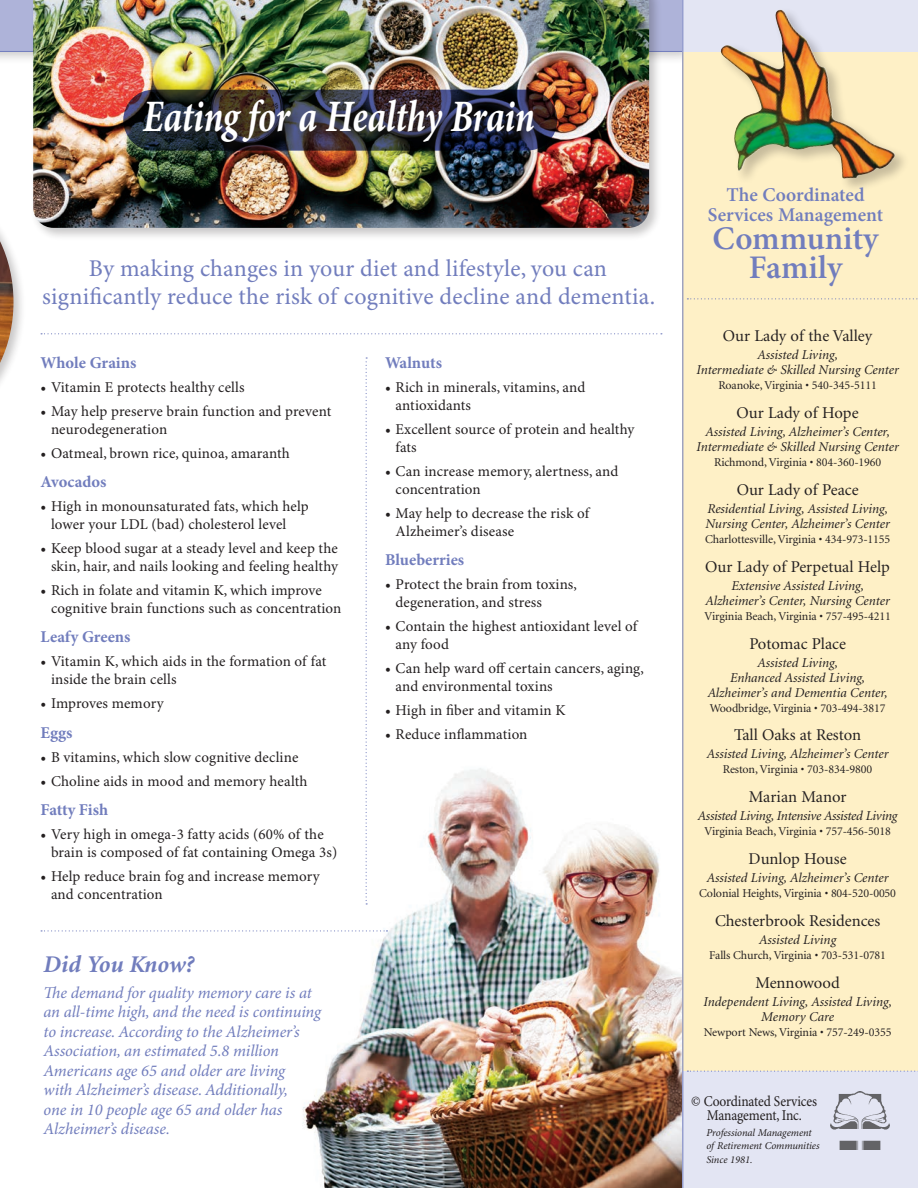
<style>
.page{position:relative;width:918px;height:1188px;background:#fff}
.page>*{position:absolute;margin:0;border:0;box-sizing:border-box;transform-origin:0 0}
.Headline{font:italic 700 45px "Minion Pro";letter-spacing:-.01em;color:#fff;scale:.8 1}
.t1{font:600 33px/28.5px "Minion Pro";color:#717dbd;text-align:center}
.BODY_TEXT-MINION{font:24px/28.5px "Minion Pro";letter-spacing:.01em;color:#717dbd;text-align:center}
.t2{font:italic 700 24px "Minion";letter-spacing:-.005em;color:#717dbd}
.t3{font:600 19.5px/19.5px "Minion Pro";color:#717dbd;text-align:center}
.BODY_TEXT-MINION-2{font:italic 16.5px/19.5px "Minion Pro";letter-spacing:-.005em;color:#717dbd}
.bar_1_of_3{font:16.5px "Minion";color:#231f20}
.Small_Text_Header{font:700 16.5px "Minion Pro";color:#717dbd}
.Small_text_Bullet_li{font:15px/18px "Minion Pro";letter-spacing:.005em;color:#231f20}
.Small_text_Bullet_li-2{font:15px/13.5px "Minion Pro";letter-spacing:-.015em;color:#231f20;text-align:center;scale:.9 1}
.bar_2_of_3{font:italic 13.5px/15px "Minion";color:#231f20;text-align:center}
.bar_2_of_3-2{font:italic 13.5px "Minion";letter-spacing:-.02em;color:#231f20}
.bar_3_of_3{font:12px "Minion";letter-spacing:-.01em;color:#231f20}
.t4{font:italic 10.5px/13.5px "Minion Pro";letter-spacing:-.01em;color:#231f20}
</style>
<div class="page">
<img style="left:302px;top:710px;width:380px;height:478px">
<div style="left:0;top:0;width:683px;height:51px;background:#aeb3d9"></div>
<hr style="left:0;top:51px;width:918px;height:1px;background:#717dbd">
<div style="left:683px;top:50px;width:235px;height:1022px;background:#fef0c6"></div>
<div style="left:683px;top:0;width:235px;height:51px;background:#e3e5f3"></div>
<div style="left:683px;top:1071px;width:235px;height:117px;background:#e3e5f3"></div>
<svg style="left:687px;top:298px;width:231px;height:1px"></svg>
<svg style="left:687px;top:1071px;width:231px;height:1px"></svg>
<hr style="left:682px;top:0;width:1px;height:1188px;background:#717dbd">
<div style="left:718px;top:7px;width:192px;height:186px;background:#231f20;opacity:.25"></div>
<img style="left:719px;top:10px;width:178px;height:169px">
<img style="left:830px;top:1092px;width:59px;height:58px">
<div style="left:30px;top:0;width:632px;height:241px;background:#231f20;opacity:.25"></div>
<img style="left:33px;top:0;width:616px;height:228px">
<svg style="left:123px;top:90px;width:434px;height:61px;background:#2f2d35"></svg>
<div style="left:141px;top:98px;width:405px;height:57px;background:#231f20;opacity:.75"></div>
<svg style="left:41px;top:333px;width:621px;height:1px"></svg>
<svg style="left:41px;top:930px;width:347px;height:2px"></svg>
<div style="left:0;top:182px;width:26px;height:250px;background:#231f20;opacity:.25"></div>
<img style="left:0;top:241px;width:14px;height:122px">
<svg style="left:366px;top:357px;width:1px;height:547px"></svg>
<p class="Headline" style="left:143px;top:90px;width:492px">Eating for a Healthy Brain</p>
<p class="BODY_TEXT-MINION" style="left:42px;top:255px;width:614px">By making changes in your diet and lifestyle, you can significantly reduce the risk of cognitive decline and dementia.</p>
<p class="Small_Text_Header" style="left:40px;top:351px;width:97px">Whole Grains</p>
<p class="Small_text_Bullet_li" style="left:40px;top:379px;width:206px">• Vitamin E protects healthy cells</p>
<p class="Small_text_Bullet_li" style="left:51px;top:403px;width:282px;text-indent:-10px">• May help preserve brain function and prevent neurodegeneration</p>
<p class="Small_text_Bullet_li" style="left:40px;top:445px;width:251px">• Oatmeal, brown rice, quinoa, amaranth</p>
<p class="Small_Text_Header" style="left:40px;top:470px;width:68px">Avocados</p>
<p class="Small_text_Bullet_li" style="left:51px;top:498px;width:259px;text-indent:-10px">• High in monounsaturated fats, which help lower your LDL (bad) cholesterol level</p>
<p class="Small_text_Bullet_li" style="left:40px;top:540px;width:299px;text-align:right">• Keep blood sugar at a steady level and keep the skin, hair, and nails looking and feeling healthy</p>
<p class="Small_text_Bullet_li" style="left:51px;top:582px;width:292px;text-indent:-10px">• Rich in folate and vitamin K, which improve cognitive brain functions such as concentration</p>
<p class="Small_Text_Header" style="left:40px;top:626px;width:92px">Leafy Greens</p>
<p class="Small_text_Bullet_li" style="left:51px;top:653px;width:277px;text-indent:-10px">• Vitamin K, which aids in the formation of fat inside the brain cells</p>
<p class="Small_text_Bullet_li" style="left:40px;top:695px;width:125px">• Improves memory</p>
<p class="Small_Text_Header" style="left:40px;top:721px;width:34px">Eggs</p>
<p class="Small_text_Bullet_li" style="left:40px;top:749px;width:259px">• B vitamins, which slow cognitive decline</p>
<p class="Small_text_Bullet_li" style="left:40px;top:773px;width:269px">• Choline aids in mood and memory health</p>
<p class="Small_Text_Header" style="left:40px;top:798px;width:69px">Fatty Fish</p>
<p class="Small_text_Bullet_li" style="left:51px;top:826px;width:288px;text-indent:-10px">• Very high in omega-3 fatty acids (60% of the brain is composed of fat containing Omega 3s)</p>
<p class="Small_text_Bullet_li" style="left:51px;top:868px;width:270px;text-indent:-10px">• Help reduce brain fog and increase memory and concentration</p>
<p class="t2" style="left:44px;top:952px;width:152px">Did You Know?</p>
<p class="BODY_TEXT-MINION-2" style="left:44px;top:983px;width:279px">The demand for quality memory care is at an all-time high, and the need is continuing to increase. According to the Alzheimer’s Association, an estimated 5.8 million Americans age 65 and older are living<br>with Alzheimer’s disease. Additionally,<br>one in 10 people age 65 and older has Alzheimer’s disease.</p>
<p class="Small_Text_Header" style="left:385px;top:351px;width:59px">Walnuts</p>
<p class="Small_text_Bullet_li" style="left:396px;top:379px;width:191px;text-indent:-10px">• Rich in minerals, vitamins, and antioxidants</p>
<p class="Small_text_Bullet_li" style="left:396px;top:421px;width:240px;text-indent:-10px">• Excellent source of protein and healthy fats</p>
<p class="Small_text_Bullet_li" style="left:396px;top:463px;width:224px;text-indent:-10px">• Can increase memory, alertness, and concentration</p>
<p class="Small_text_Bullet_li" style="left:396px;top:505px;width:195px;text-indent:-10px">• May help to decrease the risk of<br>Alzheimer’s disease</p>
<p class="Small_Text_Header" style="left:385px;top:548px;width:81px">Blueberries</p>
<p class="Small_text_Bullet_li" style="left:396px;top:576px;width:183px;text-indent:-10px">• Protect the brain from toxins, degeneration, and stress</p>
<p class="Small_text_Bullet_li" style="left:396px;top:618px;width:243px;text-indent:-10px">• Contain the highest antioxidant level of any food</p>
<p class="Small_text_Bullet_li" style="left:396px;top:660px;width:250px;text-indent:-10px">• Can help ward off certain cancers, aging, and environmental toxins</p>
<p class="Small_text_Bullet_li" style="left:385px;top:702px;width:182px">• High in fiber and vitamin K</p>
<p class="Small_text_Bullet_li" style="left:385px;top:726px;width:144px">• Reduce inflammation</p>
<p class="t3" style="left:708px;top:186px;width:177px">The Coordinated<br>Services Management</p>
<p class="t1" style="left:713px;top:226px;width:167px">Community<br>Family</p>
<p class="bar_1_of_3" style="left:723px;top:328px;width:151px">Our Lady of the Valley</p>
<p class="bar_2_of_3" style="left:696px;top:348px;width:204px">Assisted Living,<br>Intermediate &amp; Skilled Nursing Center</p>
<p class="bar_3_of_3" style="left:718px;top:380px;width:160px">Roanoke, Virginia • 540-345-5111</p>
<p class="bar_1_of_3" style="left:737px;top:405px;width:124px">Our Lady of Hope</p>
<p class="bar_2_of_3" style="left:696px;top:425px;width:204px">Assisted Living, Alzheimer’s Center,<br>Intermediate &amp; Skilled Nursing Center</p>
<p class="bar_3_of_3" style="left:714px;top:457px;width:169px">Richmond, Virginia • 804-360-1960</p>
<p class="bar_1_of_3" style="left:737px;top:482px;width:123px">Our Lady of Peace</p>
<p class="bar_2_of_3" style="left:706px;top:502px;width:186px;text-align:left">Residential Living, Assisted Living,<br>Nursing Center, Alzheimer’s Center</p>
<p class="bar_3_of_3" style="left:705px;top:533px;width:187px">Charlottesville, Virginia • 434-973-1155</p>
<p class="bar_1_of_3" style="left:705px;top:558px;width:186px">Our Lady of Perpetual Help</p>
<p class="bar_2_of_3" style="left:705px;top:579px;width:186px">Extensive Assisted Living,<br>Alzheimer’s Center, Nursing Center</p>
<p class="bar_3_of_3" style="left:704px;top:610px;width:188px">Virginia Beach, Virginia • 757-495-4211</p>
<p class="bar_1_of_3" style="left:749px;top:635px;width:98px">Potomac Place</p>
<p class="bar_2_of_3" style="left:708px;top:655px;width:182px">Assisted Living,<br>Enhanced Assisted Living,<br>Alzheimer’s and Dementia Center,</p>
<p class="bar_3_of_3" style="left:710px;top:702px;width:177px">Woodbridge, Virginia • 703-494-3817</p>
<p class="bar_1_of_3" style="left:734px;top:727px;width:129px">Tall Oaks at Reston</p>
<p class="bar_2_of_3" style="left:707px;top:747px;width:183px">Assisted Living, Alzheimer’s Center</p>
<p class="bar_3_of_3" style="left:723px;top:764px;width:151px">Reston, Virginia • 703-834-9800</p>
<p class="bar_1_of_3" style="left:749px;top:789px;width:99px">Marian Manor</p>
<p class="bar_2_of_3-2" style="left:698px;top:809px;width:201px">Assisted Living, Intensive Assisted Living</p>
<p class="bar_3_of_3" style="left:704px;top:826px;width:188px">Virginia Beach, Virginia • 757-456-5018</p>
<p class="bar_1_of_3" style="left:749px;top:851px;width:100px">Dunlop House</p>
<p class="bar_2_of_3" style="left:707px;top:871px;width:183px">Assisted Living, Alzheimer’s Center</p>
<p class="bar_3_of_3" style="left:699px;top:887px;width:198px">Colonial Heights, Virginia • 804-520-0050</p>
<p class="bar_1_of_3" style="left:715px;top:912px;width:167px">Chesterbrook Residences</p>
<p class="bar_2_of_3" style="left:759px;top:933px;width:79px">Assisted Living</p>
<p class="bar_3_of_3" style="left:709px;top:949px;width:178px">Falls Church, Virginia • 703-531-0781</p>
<p class="bar_1_of_3" style="left:756px;top:974px;width:86px">Mennowood</p>
<p class="bar_2_of_3" style="left:704px;top:994px;width:190px">Independent Living, Assisted Living,<br>Memory Care</p>
<p class="bar_3_of_3" style="left:704px;top:1026px;width:189px">Newport News, Virginia • 757-249-0355</p>
<p class="Small_text_Bullet_li-2" style="left:691px;top:1095px;width:141px">© Coordinated Services<br>Management, Inc.</p>
<p class="t4" style="left:706px;top:1126px;width:115px">Professional Management of Retirement Communities<br>Since 1981.</p>
</div>
